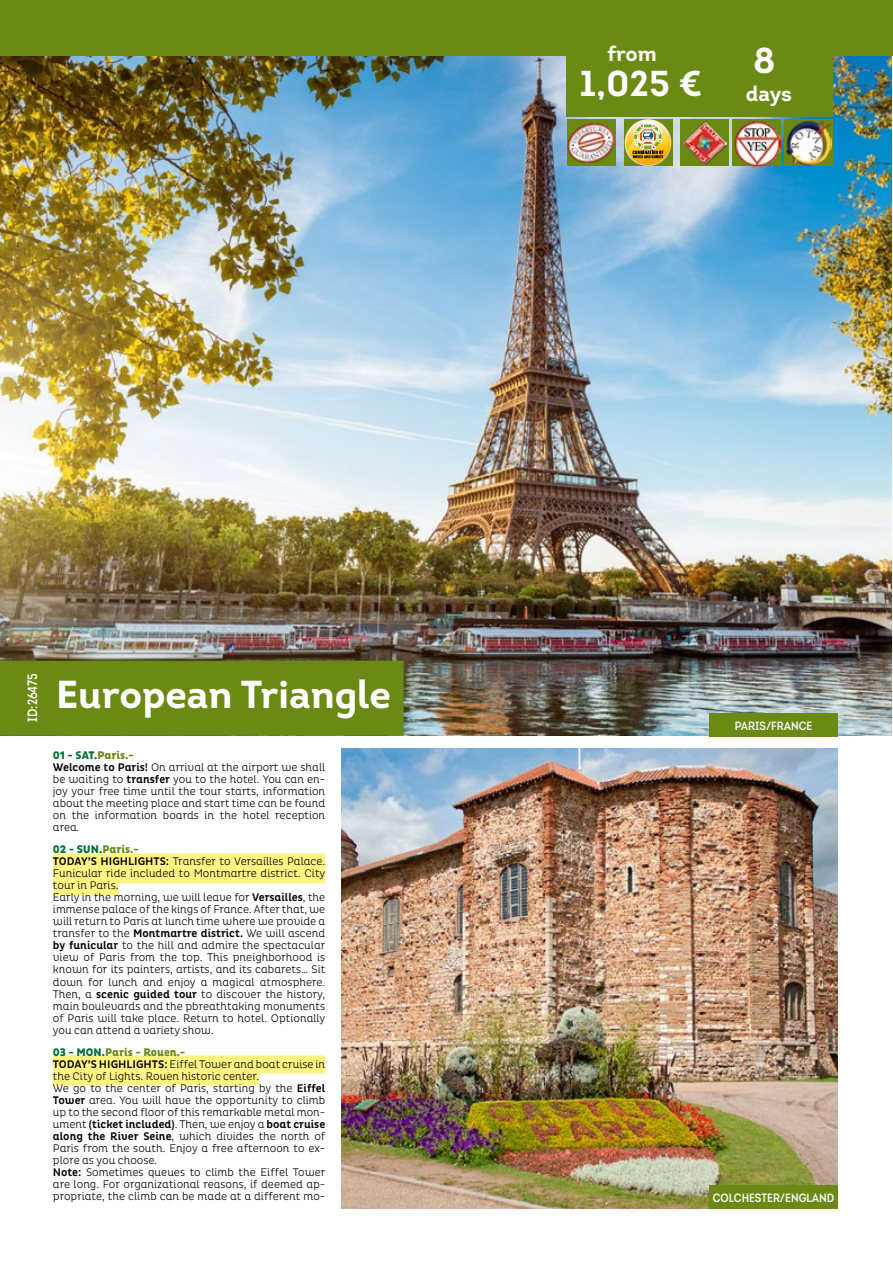
<style>
.page{position:relative;width:893px;height:1263px;background:#fff}
.page>*{position:absolute;margin:0;border:0;box-sizing:border-box;transform-origin:0 0}
.t1{font:700 39px "Intro";color:#fff}
.t2{font:700 36px "Intro";color:#fff}
.t3{font:700 21px "Intro";letter-spacing:-.005em;color:#fff}
.t4{font:600 13.5px "Intro Cond";color:#fff}
.t5{font:600 12px "Intro Cond";color:#fff}
.t6{font:300 11.25px/12px "Pluto Cond";color:#000}
.s1{font-weight:800;color:#006f39}
.s2{font-weight:800;color:#6b8a15}
.s3{font-weight:500}
</style>
<div class="page">
<img style="left:0;top:55px;width:892px;height:681px">
<img style="left:341px;top:748px;width:497px;height:461px">
<div style="left:0;top:0;width:893px;height:55px;background:#6b8a15"></div>
<div style="left:0;top:661px;width:404px;height:75px;background:#6b8a15"></div>
<div style="left:709px;top:713px;width:129px;height:24px;background:#6b8a15"></div>
<div style="left:709px;top:1185px;width:129px;height:24px;background:#6b8a15"></div>
<div style="left:53px;top:853px;width:272px;height:18px;background:#fff482"></div>
<div style="left:53px;top:865px;width:272px;height:18px;background:#fff482"></div>
<div style="left:53px;top:877px;width:66px;height:18px;background:#fff482"></div>
<div style="left:53px;top:1055px;width:272px;height:18px;background:#fff482"></div>
<div style="left:53px;top:1067px;width:206px;height:18px;background:#fff482"></div>
<div style="left:566px;top:4px;width:266px;height:113px;background:#6b8a15"></div>
<div style="left:567px;top:119px;width:49px;height:47px;background:#6b8a15"></div>
<img style="left:567px;top:123px;width:49px;height:40px">
<div style="left:623px;top:119px;width:49px;height:47px;background:#6b8a15"></div>
<svg style="left:625px;top:119px;width:46px;height:47px"></svg>
<div style="left:680px;top:119px;width:49px;height:47px;background:#6b8a15"></div>
<img style="left:684px;top:122px;width:42px;height:43px">
<svg style="left:732px;top:119px;width:49px;height:47px"></svg>
<img style="left:733px;top:119px;width:47px;height:47px">
<div style="left:784px;top:119px;width:49px;height:47px;background:#6b8a15"></div>
<img style="left:786px;top:120px;width:46px;height:46px">
<h3 class="t3" style="left:607px;top:40px;width:51px">from</h3>
<h2 class="t2" style="left:580px;top:60px;width:124px">1,025 €</h2>
<h2 class="t2" style="left:753px;top:37px;width:24px">8</h2>
<h3 class="t3" style="left:746px;top:80px;width:48px">days</h3>
<p class="t4" style="left:24px;top:722px;width:50px;rotate:-90deg">ID:26475</p>
<h1 class="t1" style="left:56px;top:669px;width:336px">European Triangle</h1>
<p class="t6" style="left:53px;top:750px;width:274px"><span class="s1">01 - SAT.</span><span class="s2">Paris.-<br></span><span class="s3">Welcome to Paris!</span> On arrival at the airport we shall be waiting to <span class="s3">transfer</span> you to the hotel. You can en&shy;joy your free time until the tour starts, information about the meeting place and start time can be found on the information boards in the hotel reception area.</p>
<p class="t6" style="left:53px;top:844px;width:274px"><span class="s1">02 - SUN.</span><span class="s2">Paris.-<br></span><span class="s3">TODAY’S HIGHLIGHTS:</span> Transfer to Versailles Palace.<br>Funicular ride included to Montmartre district. City tour in Paris.<br>Early in the morning, we will leave for <span class="s3">Versailles</span>, the immense palace of the kings of France. After that, we will return to Paris at lunch time where we provide a transfer to the <span class="s3">Montmartre district.</span> We will ascend <span class="s3">by funicular</span> to the hill and admire the spectacular view of Paris from the top. This pneighborhood is known for its painters, artists, and its cabarets… Sit down for lunch and enjoy a magical atmosphere.<br>Then, a <span class="s3">scenic guided tour</span> to discover the history, main boulevards and the pbreathtaking monuments of Paris will take place. Return to hotel. Optionally you can attend a variety show.</p>
<p class="t6" style="left:53px;top:1046px;width:274px"><span class="s1">03 - MON.</span><span class="s2">Paris - Rouen.-<br></span><span class="s3">TODAY’S HIGHLIGHTS:</span> Eiffel Tower and boat cruise in the City of Lights. Rouen historic center.<br>We go to the center of Paris, starting by the <span class="s3">Eiffel Tower</span> area. You will have the opportunity to climb up to the second floor of this remarkable metal mon&shy;ument <span class="s3">(ticket included)</span>. Then, we enjoy a <span class="s3">boat cruise along the River Seine</span>, which divides the north of Paris from the south. Enjoy a free afternoon to ex&shy;plore as you choose.<br><span class="s3">Note:</span> Sometimes queues to climb the Eiffel Tower are long. For organizational reasons, if deemed ap&shy;propriate, the climb can be made at a different mo-</p>
<p class="t5" style="left:735px;top:718px;width:79px">PARIS/FRANCE</p>
<p class="t5" style="left:713px;top:1190px;width:123px">COLCHESTER/ENGLAND</p>
</div>
